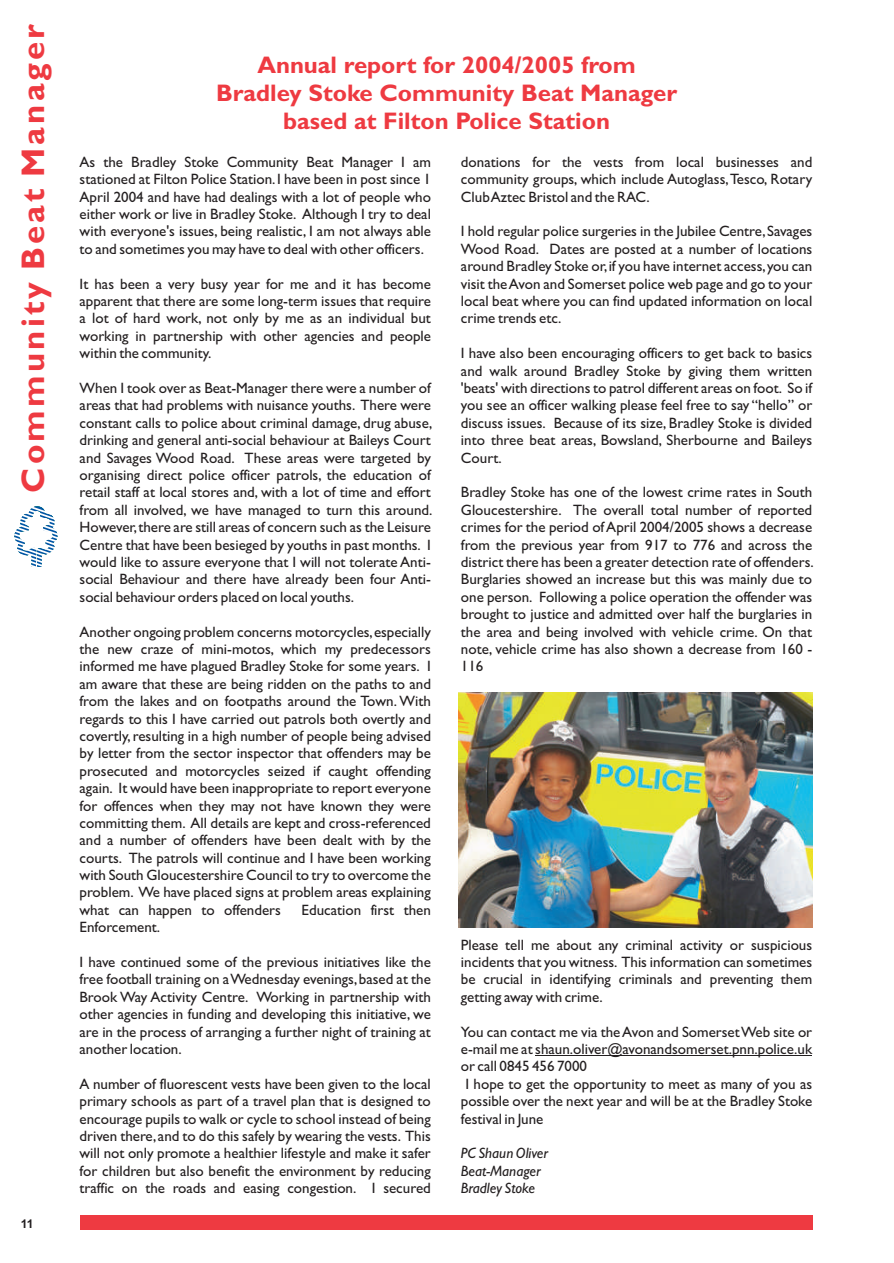
<style>
.page{position:relative;width:894px;height:1263px;background:#fff}
.page>*{position:absolute;margin:0;border:0;box-sizing:border-box;transform-origin:0 0}
.t1{font:700 32.85px "Gill Sans";letter-spacing:.1em;color:#ee3a41}
.t2{font:700 24px/27.9px "Gill Sans";color:#ee3a41;text-align:center}
.t3{font:15px/17.4px "Gill Sans";color:#231f20}
.t4{font:italic 15px "Gill Sans";color:#231f20}
.t5{font:700 12px "Arial";color:#231f20}
</style>
<div class="page">
<div style="left:80px;top:1215px;width:733px;height:15px;background:#ee3a41"></div>
<hr style="left:535px;top:1055px;width:277px;height:1px;background:#231f20">
<svg style="left:14px;top:506px;width:44px;height:61px"></svg>
<img style="left:459px;top:693px;width:353px;height:234px">
<h1 class="t1" style="left:21px;top:493px;width:470px;rotate:-90deg">Community Beat Manager</h1>
<p class="t5" style="left:21px;top:1220px;width:14px">11</p>
<h2 class="t2" style="left:216px;top:54px;width:463px">Annual report for 2004/2005 from<br>Bradley Stoke Community Beat Manager based at Filton Police Station</h2>
<p class="t3" style="left:80px;top:155px;width:353px">As the Bradley Stoke Community Beat Manager I am</p>
<p class="t3" style="left:461px;top:155px;width:353px">donations for the vests from local businesses and</p>
<p class="t3" style="left:80px;top:172px;width:353px">stationed at Filton Police Station. I have been in post since 1</p>
<p class="t3" style="left:461px;top:172px;width:353px">community groups, which include Autoglass,Tesco, Rotary</p>
<p class="t3" style="left:80px;top:190px;width:353px">April 2004 and have had dealings with a lot of people who</p>
<p class="t3" style="left:461px;top:190px;width:190px">Club Aztec Bristol and the RAC.</p>
<p class="t3" style="left:80px;top:207px;width:353px">either work or live in Bradley Stoke. Although I try to deal with everyone's issues, being realistic, I am not always able</p>
<p class="t3" style="left:461px;top:224px;width:353px">I hold regular police surgeries in the Jubilee Centre, Savages</p>
<p class="t3" style="left:80px;top:242px;width:346px">to and sometimes you may have to deal with other officers.</p>
<p class="t3" style="left:461px;top:242px;width:353px">Wood Road. Dates are posted at a number of locations around Bradley Stoke or, if you have internet access, you can</p>
<p class="t3" style="left:80px;top:276px;width:353px">It has been a very busy year for me and it has become</p>
<p class="t3" style="left:461px;top:277px;width:353px">visit the Avon and Somerset police web page and go to your</p>
<p class="t3" style="left:80px;top:294px;width:353px">apparent that there are some long-term issues that require</p>
<p class="t3" style="left:461px;top:294px;width:353px">local beat where you can find updated information on local</p>
<p class="t3" style="left:80px;top:311px;width:353px">a lot of hard work, not only by me as an individual but</p>
<p class="t3" style="left:461px;top:311px;width:102px">crime trends etc.</p>
<p class="t3" style="left:80px;top:329px;width:353px">working in partnership with other agencies and people within the community.</p>
<p class="t3" style="left:461px;top:346px;width:353px">I have also been encouraging officers to get back to basics and walk around Bradley Stoke by giving them written</p>
<p class="t3" style="left:80px;top:381px;width:353px">When I took over as Beat-Manager there were a number of</p>
<p class="t3" style="left:461px;top:381px;width:353px">'beats' with directions to patrol different areas on foot. So if</p>
<p class="t3" style="left:80px;top:398px;width:353px">areas that had problems with nuisance youths. There were</p>
<p class="t3" style="left:461px;top:398px;width:353px">you see an officer walking please feel free to say “hello” or</p>
<p class="t3" style="left:80px;top:416px;width:354px">constant calls to police about criminal damage, drug abuse,</p>
<p class="t3" style="left:461px;top:416px;width:353px">discuss issues. Because of its size, Bradley Stoke is divided</p>
<p class="t3" style="left:80px;top:433px;width:353px">drinking and general anti-social behaviour at Baileys Court</p>
<p class="t3" style="left:461px;top:433px;width:353px">into three beat areas, Bowsland, Sherbourne and Baileys</p>
<p class="t3" style="left:80px;top:450px;width:353px">and Savages Wood Road. These areas were targeted by</p>
<p class="t3" style="left:461px;top:450px;width:42px">Court.</p>
<p class="t3" style="left:80px;top:468px;width:353px">organising direct police officer patrols, the education of retail staff at local stores and, with a lot of time and effort</p>
<p class="t3" style="left:461px;top:485px;width:353px">Bradley Stoke has one of the lowest crime rates in South</p>
<p class="t3" style="left:80px;top:503px;width:354px">from all involved, we have managed to turn this around.</p>
<p class="t3" style="left:461px;top:503px;width:353px">Gloucestershire. The overall total number of reported</p>
<p class="t3" style="left:80px;top:520px;width:353px">However, there are still areas of concern such as the Leisure</p>
<p class="t3" style="left:461px;top:520px;width:353px">crimes for the period of April 2004/2005 shows a decrease</p>
<p class="t3" style="left:80px;top:537px;width:353px">Centre that have been besieged by youths in past months. I</p>
<p class="t3" style="left:461px;top:537px;width:353px">from the previous year from 917 to 776 and across the</p>
<p class="t3" style="left:80px;top:555px;width:353px">would like to assure everyone that I will not tolerate Anti-</p>
<p class="t3" style="left:461px;top:555px;width:354px">district there has been a greater detection rate of offenders.</p>
<p class="t3" style="left:80px;top:572px;width:353px">social Behaviour and there have already been four Anti-</p>
<p class="t3" style="left:461px;top:572px;width:353px">Burglaries showed an increase but this was mainly due to</p>
<p class="t3" style="left:80px;top:590px;width:276px">social behaviour orders placed on local youths.</p>
<p class="t3" style="left:461px;top:590px;width:353px">one person. Following a police operation the offender was brought to justice and admitted over half the burglaries in</p>
<p class="t3" style="left:80px;top:624px;width:353px">Another ongoing problem concerns motorcycles,especially</p>
<p class="t3" style="left:461px;top:624px;width:353px">the area and being involved with vehicle crime. On that</p>
<p class="t3" style="left:80px;top:642px;width:353px">the new craze of mini-motos, which my predecessors</p>
<p class="t3" style="left:461px;top:642px;width:353px">note, vehicle crime has also shown a decrease from 160 -</p>
<p class="t3" style="left:80px;top:659px;width:353px">informed me have plagued Bradley Stoke for some years. I</p>
<p class="t3" style="left:461px;top:659px;width:24px">116</p>
<p class="t3" style="left:80px;top:677px;width:353px;text-align:justify">am aware that these are being ridden on the paths to and from the lakes and on footpaths around the Town. With regards to this I have carried out patrols both overtly and covertly, resulting in a high number of people being advised by letter from the sector inspector that offenders may be prosecuted and motorcycles seized if caught offending again. It would have been inappropriate to report everyone for offences when they may not have known they were committing them. All details are kept and cross-referenced and a number of offenders have been dealt with by the courts. The patrols will continue and I have been working with South Gloucestershire Council to try to overcome the problem. We have placed signs at problem areas explaining what can happen to offenders</p>
<p class="t3" style="left:302px;top:903px;width:131px">Education first then</p>
<p class="t3" style="left:80px;top:920px;width:82px">Enforcement.</p>
<p class="t3" style="left:461px;top:938px;width:353px">Please tell me about any criminal activity or suspicious</p>
<p class="t3" style="left:80px;top:955px;width:353px">I have continued some of the previous initiatives like the</p>
<p class="t3" style="left:461px;top:955px;width:353px">incidents that you witness. This information can sometimes</p>
<p class="t3" style="left:80px;top:972px;width:353px">free football training on a Wednesday evenings, based at the</p>
<p class="t3" style="left:461px;top:972px;width:353px">be crucial in identifying criminals and preventing them</p>
<p class="t3" style="left:80px;top:990px;width:353px">Brook Way Activity Centre. Working in partnership with</p>
<p class="t3" style="left:461px;top:990px;width:144px">getting away with crime.</p>
<p class="t3" style="left:80px;top:1007px;width:353px">other agencies in funding and developing this initiative, we are in the process of arranging a further night of training at</p>
<p class="t3" style="left:461px;top:1024px;width:353px">You can contact me via the Avon and Somerset Web site or</p>
<p class="t3" style="left:80px;top:1042px;width:104px">another location.</p>
<p class="t3" style="left:461px;top:1042px;width:353px">e-mail me at shaun.oliver@avonandsomerset.pnn.police.uk or call 0845 456 7000</p>
<p class="t3" style="left:80px;top:1077px;width:353px">A number of fluorescent vests have been given to the local</p>
<p class="t3" style="left:465px;top:1077px;width:348px">I hope to get the opportunity to meet as many of you as</p>
<p class="t3" style="left:80px;top:1094px;width:353px">primary schools as part of a travel plan that is designed to</p>
<p class="t3" style="left:461px;top:1094px;width:353px">possible over the next year and will be at the Bradley Stoke</p>
<p class="t3" style="left:80px;top:1111px;width:353px">encourage pupils to walk or cycle to school instead of being</p>
<p class="t3" style="left:461px;top:1111px;width:84px">festival in June</p>
<p class="t3" style="left:80px;top:1129px;width:353px">driven there, and to do this safely by wearing the vests. This will not only promote a healthier lifestyle and make it safer</p>
<p class="t4" style="left:461px;top:1148px;width:89px">PC Shaun Oliver</p>
<p class="t3" style="left:80px;top:1164px;width:353px">for children but also benefit the environment by reducing</p>
<p class="t4" style="left:461px;top:1165px;width:81px">Beat-Manager</p>
<p class="t3" style="left:80px;top:1181px;width:353px">traffic on the roads and easing congestion. I secured</p>
<p class="t4" style="left:461px;top:1183px;width:76px">Bradley Stoke</p>
</div>
